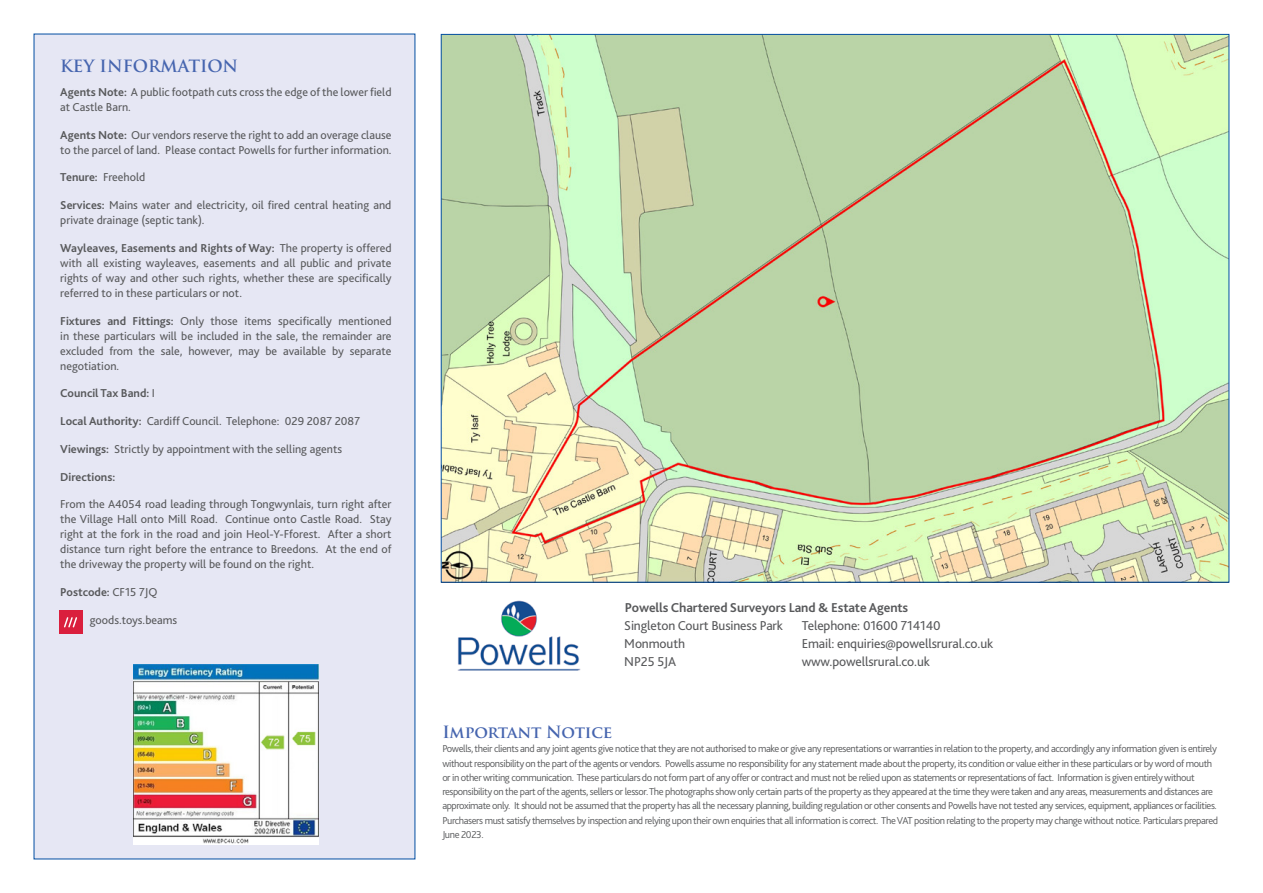
<style>
.page{position:relative;width:1263px;height:893px;background:#fff}
.page>*{position:absolute;margin:0;border:0;box-sizing:border-box;transform-origin:0 0}
.t1{font:700 16.5px "Trajan Pro";letter-spacing:-.01em;color:#4665af}
.t2{font:13.5px/18px "Bliss 2";letter-spacing:-.01em;color:#58595b}
.t3{font:700 13.5px "Bliss 2";letter-spacing:-.01em;color:#58595b}
.t4{font:12px/15px "Bliss 2";color:#58595b}
.t5{font:700 12px "Bliss 2";color:#58595b}
.t6{font:300 10.5px/14.2px "Bliss 2";letter-spacing:-.04em;color:#58595b}
.s1{font-weight:700}
.s2{font-weight:400}
</style>
<div class="page">
<div style="left:34px;top:34px;width:381px;height:825px;background:#e6e7f4"></div>
<img style="left:443px;top:36px;width:784px;height:545px">
<img style="left:457px;top:600px;width:124px;height:71px">
<div style="left:59px;top:611px;width:23px;height:23px;background:#da1f3d"></div>
<svg style="left:64px;top:617px;width:13px;height:10px"></svg>
<img style="left:133px;top:664px;width:186px;height:180px">
<h1 class="t1" style="left:60px;top:56px;width:179px">KEY INFORMATION</h1>
<p class="t4" style="left:60px;top:84px;width:333px"><span class="s1">Agents Note:</span> A public footpath cuts cross the edge of the lower field at Castle Barn.</p>
<p class="t4" style="left:60px;top:127px;width:333px"><span class="s1">Agents Note:</span> Our vendors reserve the right to add an overage clause to the parcel of land. Please contact Powells for further information.</p>
<p class="t4" style="left:60px;top:169px;width:87px"><span class="s1">Tenure:</span> Freehold</p>
<p class="t4" style="left:60px;top:197px;width:333px"><span class="s1">Services:</span> Mains water and electricity, oil fired central heating and private drainage (septic tank).</p>
<p class="t4" style="left:60px;top:240px;width:333px;text-align:justify"><span class="s1">Wayleaves, Easements and Rights of Way:</span> The property is offered with all existing wayleaves, easements and all public and private rights of way and other such rights, whether these are specifically referred to in these particulars or not.</p>
<p class="t4" style="left:60px;top:313px;width:333px;text-align:justify"><span class="s1">Fixtures and Fittings:</span> Only those items specifically mentioned in these particulars will be included in the sale, the remainder are excluded from the sale, however, may be available by separate negotiation.</p>
<p class="t5" style="left:60px;top:386px;width:96px">Council Tax Band: <span class="s2">I</span></p>
<p class="t4" style="left:60px;top:413px;width:301px"><span class="s1">Local Authority:</span> Cardiff Council. Telephone: 029 2087 2087</p>
<p class="t4" style="left:60px;top:441px;width:283px"><span class="s1">Viewings:</span> Strictly by appointment with the selling agents</p>
<p class="t5" style="left:60px;top:469px;width:56px">Directions:</p>
<p class="t4" style="left:60px;top:497px;width:333px;text-align:justify">From the A4054 road leading through Tongwynlais, turn right after the Village Hall onto Mill Road. Continue onto Castle Road. Stay right at the fork in the road and join Heol-Y-Fforest. After a short distance turn right before the entrance to Breedons. At the end of the driveway the property will be found on the right.</p>
<p class="t5" style="left:60px;top:585px;width:99px">Postcode: <span class="s2">CF15 7JQ</span></p>
<p class="t4" style="left:90px;top:612px;width:89px">goods.toys.beams</p>
<p class="t3" style="left:625px;top:599px;width:285px">Powells Chartered Surveyors Land &amp; Estate Agents</p>
<p class="t2" style="left:802px;top:616px;width:193px">Telephone: 01600 714140<br>Email: enquiries@powellsrural.co.uk www.powellsrural.co.uk</p>
<p class="t2" style="left:624px;top:616px;width:160px">Singleton Court Business Park<br>Monmouth<br>NP25 5JA</p>
<h1 class="t1" style="left:442px;top:722px;width:171px">Important Notice</h1>
<p class="t6" style="left:442px;top:741px;width:777px">Powells, their clients and any joint agents give notice that they are not authorised to make or give any representations or warranties in relation to the property, and accordingly any information given is entirely without responsibility on the part of the agents or vendors. Powells assume no responsibility for any statement made about the property, its condition or value either in these particulars or by word of mouth or in other writing communication. These particulars do not form part of any offer or contract and must not be relied upon as statements or representations of fact. Information is given entirely without responsibility on the part of the agents, sellers or lessor. The photographs show only certain parts of the property as they appeared at the time they were taken and any areas, measurements and distances are approximate only. It should not be assumed that the property has all the necessary planning, building regulation or other consents and Powells have not tested any services, equipment, appliances or facilities.<br>Purchasers must satisfy themselves by inspection and relying upon their own enquiries that all information is correct. The VAT position relating to the property may change without notice. Particulars prepared June 2023.</p>
</div>
